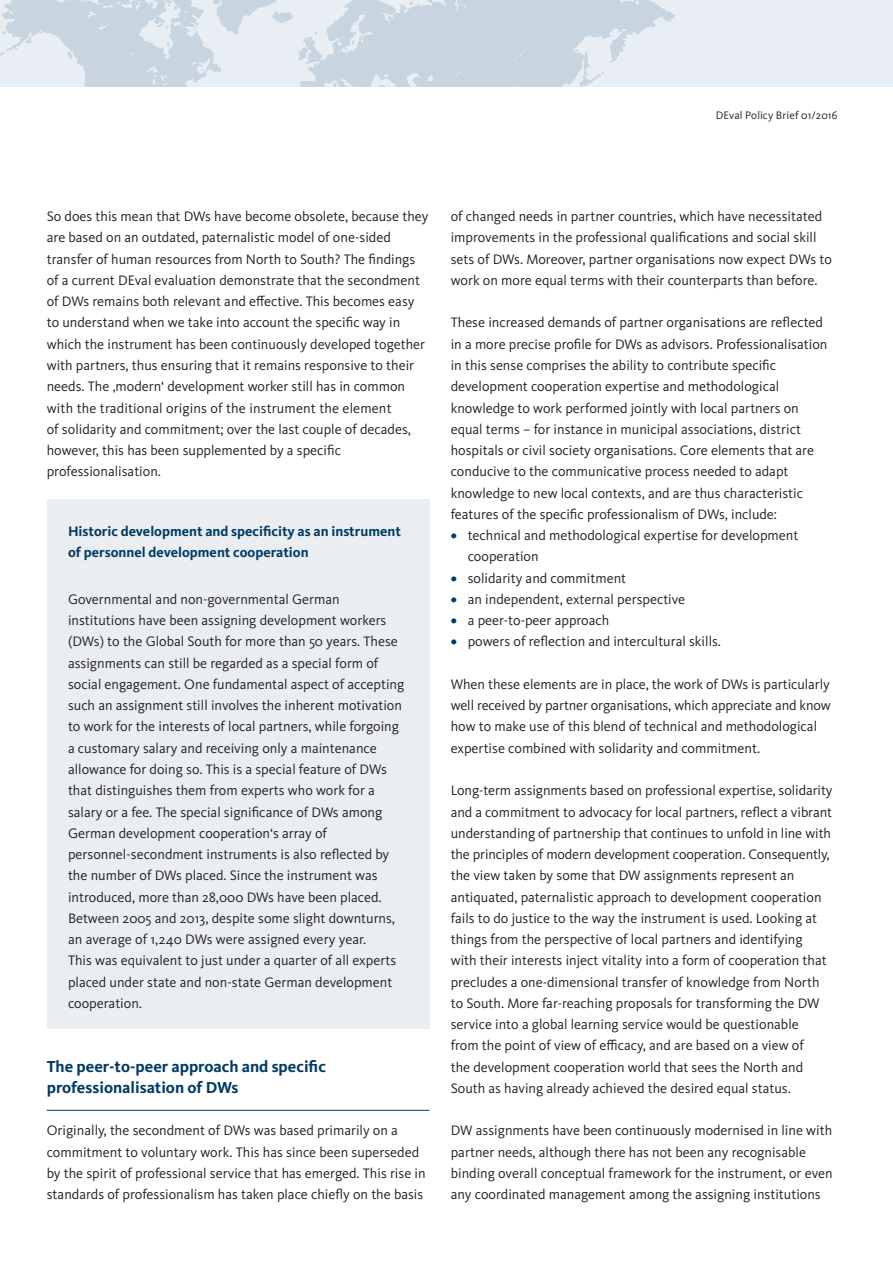
<style>
.page{position:relative;width:893px;height:1263px;background:#fff}
.page>*{position:absolute;margin:0;border:0;box-sizing:border-box;transform-origin:0 0}
.t1{font:700 16.5px/21.3px "Kievit OT";color:#003b65}
.t2{font:14.25px/21.3px "Kievit OT";color:#231f20}
.t3{font:700 14.25px/21.3px "Kievit OT";color:#003b65}
.t4{font:11.25px "Kievit OT";letter-spacing:.01em;color:#231f20}
.s1{font-weight:700;color:#003b65}
</style>
<div class="page">
<div style="left:0;top:0;width:893px;height:87px;background:#e8eef4"></div>
<svg style="left:0;top:0;width:675px;height:87px"></svg>
<hr style="left:47px;top:1110px;width:382px;height:1px;background:#003b65">
<div style="left:47px;top:500px;width:382px;height:529px;background:#ebeef1"></div>
<p class="t4" style="left:716px;top:109px;width:123px">DEval Policy Brief 01/2016</p>
<p class="t2" style="left:47px;top:206px;width:383px">So does this mean that DWs have become obsolete, because they are based on an outdated, paternalistic model of one-sided transfer of human resources from North to South? The findings of a current DEval evaluation demonstrate that the secondment of DWs remains both relevant and effective. This becomes easy to understand when we take into account the specific way in which the instrument has been continuously developed together with partners, thus ensuring that it remains responsive to their needs. The ‚modern‘ development worker still has in common with the traditional origins of the instrument the element<br>of solidarity and commitment; over the last couple of decades, however, this has been supplemented by a specific professionalisation.</p>
<p class="t3" style="left:68px;top:521px;width:334px">Historic development and specificity as an instrument of personnel development cooperation</p>
<p class="t2" style="left:68px;top:589px;width:338px">Governmental and non-governmental German institutions have been assigning development workers (DWs) to the Global South for more than 50 years. These assignments can still be regarded as a special form of social engagement. One fundamental aspect of accepting such an assignment still involves the inherent motivation to work for the interests of local partners, while forgoing a customary salary and receiving only a maintenance allowance for doing so. This is a special feature of DWs that distinguishes them from experts who work for a salary or a fee. The special significance of DWs among German development cooperation‘s array of personnel-secondment instruments is also reflected by the number of DWs placed. Since the instrument was introduced, more than 28,000 DWs have been placed.<br>Between 2005 and 2013, despite some slight downturns, an average of 1,240 DWs were assigned every year.<br>This was equivalent to just under a quarter of all experts placed under state and non-state German development cooperation.</p>
<p class="t1" style="left:47px;top:1055px;width:281px">The peer-to-peer approach and specific professionalisation of DWs</p>
<p class="t2" style="left:47px;top:1120px;width:380px">Originally, the secondment of DWs was based primarily on a commitment to voluntary work. This has since been superseded by the spirit of professional service that has emerged. This rise in standards of professionalism has taken place chiefly on the basis</p>
<p class="t2" style="left:451px;top:206px;width:383px">of changed needs in partner countries, which have necessitated improvements in the professional qualifications and social skill sets of DWs. Moreover, partner organisations now expect DWs to work on more equal terms with their counterparts than before.</p>
<p class="t2" style="left:451px;top:312px;width:378px">These increased demands of partner organisations are reflected in a more precise profile for DWs as advisors. Professionalisation in this sense comprises the ability to contribute specific development cooperation expertise and methodological knowledge to work performed jointly with local partners on equal terms – for instance in municipal associations, district hospitals or civil society organisations. Core elements that are conducive to the communicative process needed to adapt knowledge to new local contexts, and are thus characteristic features of the specific professionalism of DWs, include:</p>
<p class="t2" style="left:468px;top:525px;width:332px;text-indent:-17px"><span class="s1">•</span> technical and methodological expertise for development cooperation</p>
<p class="t2" style="left:451px;top:567px;width:177px"><span class="s1">•</span> solidarity and commitment</p>
<p class="t2" style="left:451px;top:589px;width:236px"><span class="s1">•</span> an independent, external perspective</p>
<p class="t2" style="left:451px;top:610px;width:160px"><span class="s1">•</span> a peer-to-peer approach</p>
<p class="t2" style="left:451px;top:631px;width:272px"><span class="s1">•</span> powers of reflection and intercultural skills.</p>
<p class="t2" style="left:451px;top:674px;width:382px">When these elements are in place, the work of DWs is particularly well received by partner organisations, which appreciate and know how to make use of this blend of technical and methodological expertise combined with solidarity and commitment.</p>
<p class="t2" style="left:451px;top:780px;width:383px">Long-term assignments based on professional expertise, solidarity and a commitment to advocacy for local partners, reflect a vibrant understanding of partnership that continues to unfold in line with the principles of modern development cooperation. Consequently, the view taken by some that DW assignments represent an antiquated, paternalistic approach to development cooperation fails to do justice to the way the instrument is used. Looking at things from the perspective of local partners and identifying<br>with their interests inject vitality into a form of cooperation that precludes a one-dimensional transfer of knowledge from North to South. More far-reaching proposals for transforming the DW service into a global learning service would be questionable<br>from the point of view of efficacy, and are based on a view of<br>the development cooperation world that sees the North and South as having already achieved the desired equal status.</p>
<p class="t2" style="left:451px;top:1120px;width:383px">DW assignments have been continuously modernised in line with partner needs, although there has not been any recognisable binding overall conceptual framework for the instrument, or even any coordinated management among the assigning institutions</p>
</div>
